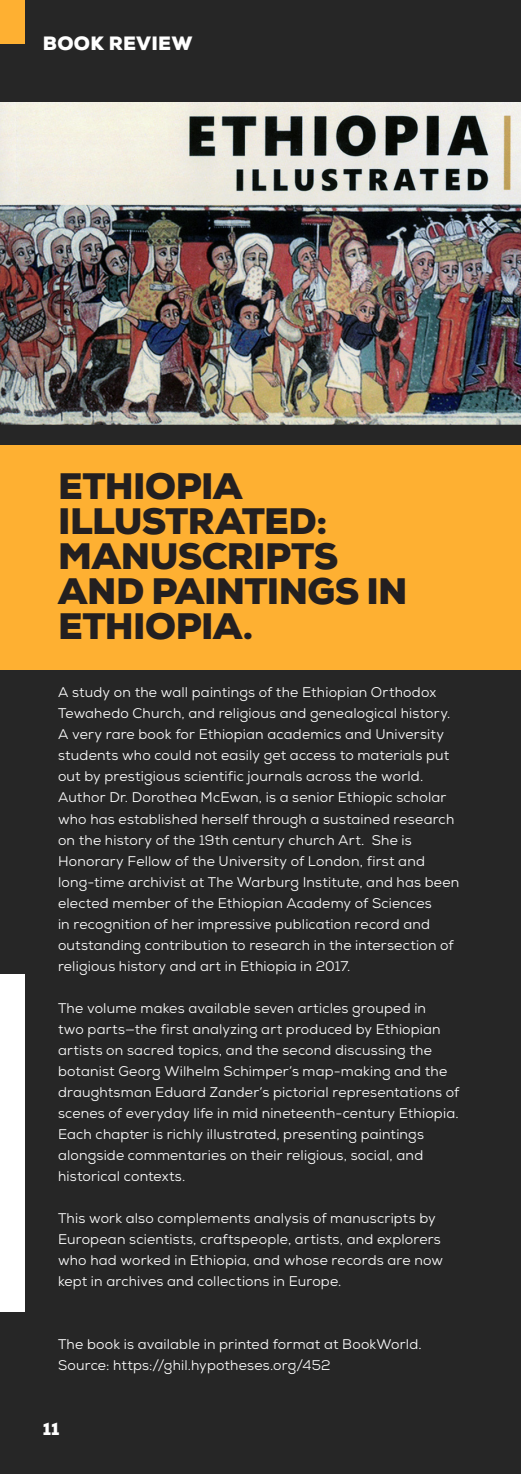
<style>
.page{position:relative;width:521px;height:1474px;background:#fff}
.page>*{position:absolute;margin:0;border:0;box-sizing:border-box;transform-origin:0 0}
.t1{font:900 36.75px/35px "Nexa";letter-spacing:-.015em;color:#231f20}
.t2{font:900 19.25px "Nexa";letter-spacing:.02em;color:#fff}
.t3{font:900 17.5px "Nexa";color:#fff}
.t4{font:14px/21px "Nexa";letter-spacing:.015em;color:#fff}
</style>
<div class="page">
<div style="left:1px;top:0;width:520px;height:1473px;background:#262626"></div>
<div style="left:0;top:445px;width:521px;height:224px;background:#feb032"></div>
<img style="left:0;top:102px;width:521px;height:324px">
<div style="left:0;top:974px;width:25px;height:337px;background:#fff"></div>
<div style="left:0;top:0;width:25px;height:43px;background:#feb032"></div>
<p class="t2" style="left:43px;top:31px;width:151px">BOOK REVIEW</p>
<p class="t1" style="left:58px;top:469px;width:351px">ETHIOPIA<br>ILLUSTRATED:<br>MANUSCRIPTS<br>AND PAINTINGS IN<br>ETHIOPIA.</p>
<p class="t4" style="left:58px;top:682px;width:403px">A study on the wall paintings of the Ethiopian Orthodox Tewahedo Church, and religious and genealogical history.<br>A very rare book for Ethiopian academics and University students who could not easily get access to materials put out by prestigious scientific journals across the world.<br>Author Dr. Dorothea McEwan, is a senior Ethiopic scholar who has established herself through a sustained research on the history of the 19th century church Art. She is Honorary Fellow of the University of London, first and long-time archivist at The Warburg Institute, and has been elected member of the Ethiopian Academy of Sciences<br>in recognition of her impressive publication record and outstanding contribution to research in the intersection of religious history and art in Ethiopia in 2017.</p>
<p class="t4" style="left:58px;top:997px;width:403px">The volume makes available seven articles grouped in<br>two parts—the first analyzing art produced by Ethiopian artists on sacred topics, and the second discussing the botanist Georg Wilhelm Schimper’s map-making and the draughtsman Eduard Zander’s pictorial representations of scenes of everyday life in mid nineteenth-century Ethiopia.<br>Each chapter is richly illustrated, presenting paintings alongside commentaries on their religious, social, and historical contexts.</p>
<p class="t4" style="left:58px;top:1207px;width:386px">This work also complements analysis of manuscripts by European scientists, craftspeople, artists, and explorers who had worked in Ethiopia, and whose records are now kept in archives and collections in Europe.</p>
<p class="t4" style="left:58px;top:1333px;width:365px">The book is available in printed format at BookWorld.</p>
<p class="t4" style="left:58px;top:1354px;width:274px">Source: https://ghil.hypotheses.org/452</p>
<p class="t3" style="left:43px;top:1417px;width:18px">11</p>
</div>
